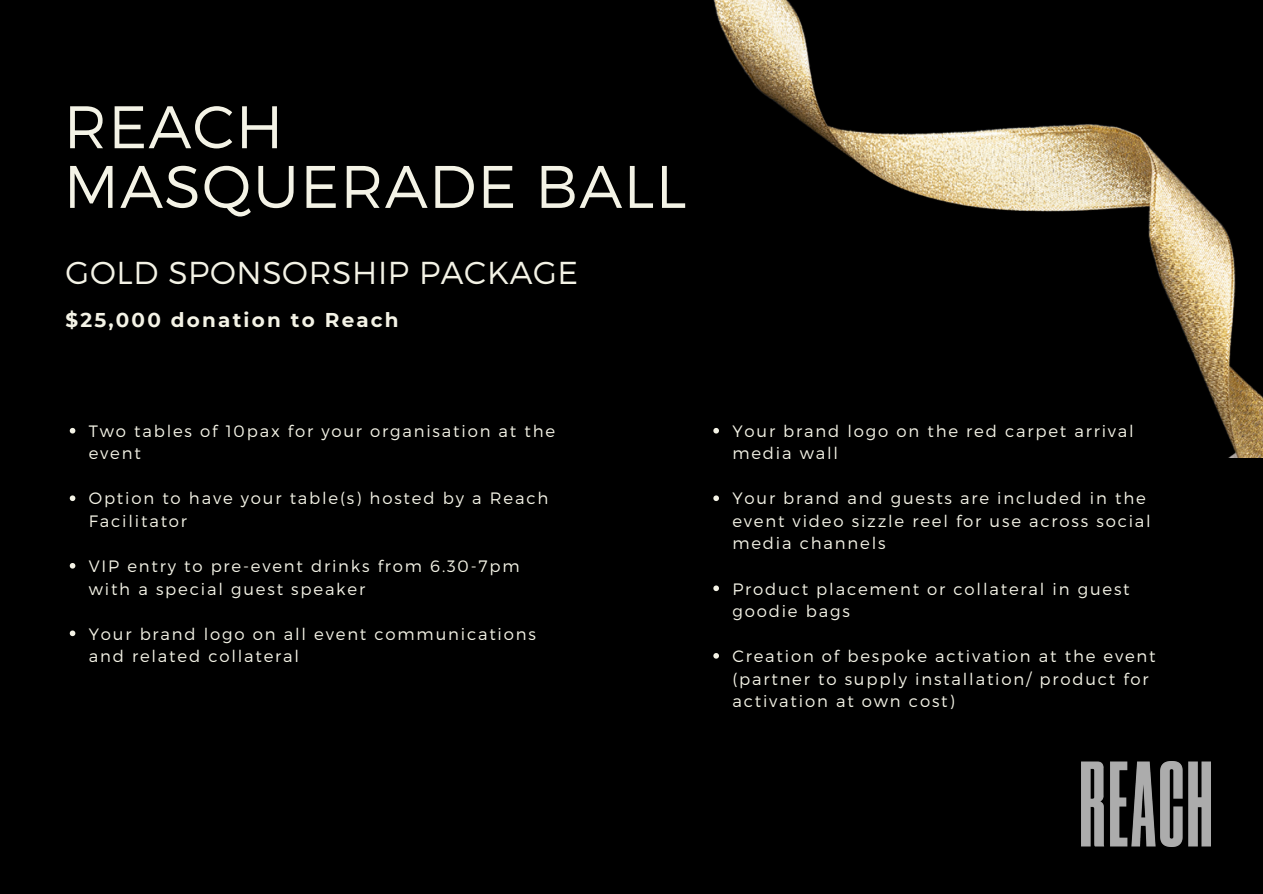
<style>
.page{position:relative;width:1263px;height:894px;background:#fff}
.page>*{position:absolute;margin:0;border:0;box-sizing:border-box;transform-origin:0 0}
.t1{font:300 59.85px/59.6px "Montserrat";letter-spacing:.02em;color:#f4f3e6}
.t2{font:300 31.65px "Montserrat";letter-spacing:.02em;color:#f4f3e6}
.t3{font:700 19.95px "Montserrat";letter-spacing:.11em;color:#f4f3e6}
.t4{font:300 16.5px/22.5px "Montserrat";letter-spacing:.11em;color:#f4f3e6}
</style>
<div class="page">
<div style="left:0;top:0;width:1263px;height:893px;background:#000"></div>
<img style="left:713px;top:0;width:550px;height:457px">
<svg style="left:70px;top:428px;width:5px;height:5px"></svg>
<svg style="left:70px;top:495px;width:5px;height:6px"></svg>
<svg style="left:70px;top:563px;width:5px;height:5px"></svg>
<svg style="left:70px;top:630px;width:5px;height:6px"></svg>
<svg style="left:713px;top:428px;width:6px;height:5px"></svg>
<svg style="left:713px;top:495px;width:6px;height:6px"></svg>
<svg style="left:713px;top:585px;width:6px;height:6px"></svg>
<svg style="left:713px;top:653px;width:6px;height:5px"></svg>
<img style="left:1082px;top:761px;width:128px;height:85px">
<p class="t1" style="left:64px;top:94px;width:624px">REACH<br>MASQUERADE BALL</p>
<p class="t2" style="left:66px;top:252px;width:514px">GOLD SPONSORSHIP PACKAGE</p>
<p class="t3" style="left:66px;top:307px;width:335px">$25,000 donation to Reach</p>
<p class="t4" style="left:89px;top:419px;width:468px">Two tables of 10pax for your organisation at the event</p>
<p class="t4" style="left:89px;top:486px;width:461px">Option to have your table(s) hosted by a Reach<br>Facilitator</p>
<p class="t4" style="left:89px;top:554px;width:432px">VIP entry to pre-event drinks from 6.30-7pm with a special guest speaker</p>
<p class="t4" style="left:89px;top:621px;width:449px">Your brand logo on all event communications and related collateral</p>
<p class="t4" style="left:732px;top:419px;width:403px">Your brand logo on the red carpet arrival media wall</p>
<p class="t4" style="left:732px;top:486px;width:420px">Your brand and guests are included in the event video sizzle reel for use across social media channels</p>
<p class="t4" style="left:732px;top:576px;width:399px">Product placement or collateral in guest goodie bags</p>
<p class="t4" style="left:732px;top:644px;width:425px">Creation of bespoke activation at the event (partner to supply installation/ product for activation at own cost)</p>
</div>
